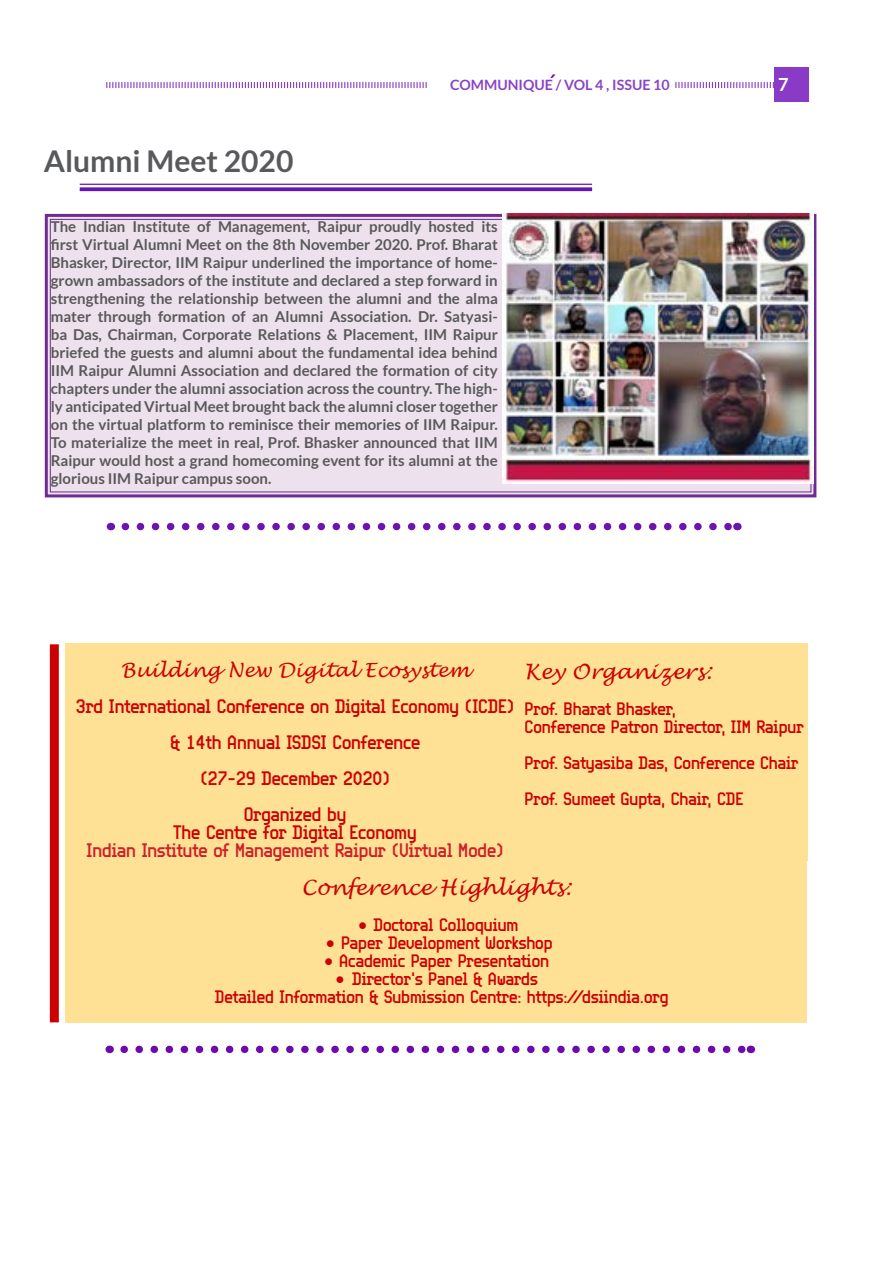
<style>
.page{position:relative;width:893px;height:1263px;background:#fff}
.page>*{position:absolute;margin:0;border:0;box-sizing:border-box;transform-origin:0 0}
.t1{font:700 30px "Lato";color:#58595c}
.t2{font:italic 21px "Lucida Handwriting";color:#cc0103}
.t3{font:19.5px/36px "Video Cond";color:#cc0103;text-align:center}
.t4{font:19.5px "Video Cond";color:#cf2028}
.t5{font:italic 19.5px "Lucida Handwriting";color:#cc0103}
.t6{font:700 18.15px "Lato";color:#fff}
.t7{font:18px/18px "Video Cond";color:#cc0103}
.t8{font:700 15px/18px "Lato";color:#595959;text-align:justify}
.t9{font:700 14.25px "Lato";color:#6c13b8}
.s1{font-family:"Lato"}
</style>
<div class="page">
<svg style="left:675px;top:82px;width:99px;height:6px"></svg>
<svg style="left:106px;top:82px;width:321px;height:6px"></svg>
<div style="left:774px;top:68px;width:34px;height:34px;background:#893ac6"></div>
<svg style="left:44px;top:213px;width:773px;height:285px;background:#e7d7e9"></svg>
<img style="left:503px;top:214px;width:310px;height:270px">
<hr style="left:80px;top:184px;width:512px;height:1px;background:#6813b8">
<svg style="left:80px;top:187px;width:512px;height:4px;background:#7629be"></svg>
<svg style="left:125px;top:523px;width:604px;height:7px"></svg>
<div style="left:65px;top:860px;width:742px;height:162px;background:#ffe196"></div>
<div style="left:525px;top:643px;width:283px;height:217px;background:#ffe196"></div>
<div style="left:66px;top:643px;width:459px;height:217px;background:#ffe196"></div>
<div style="left:50px;top:644px;width:9px;height:378px;background:#cc0103"></div>
<svg style="left:124px;top:1046px;width:619px;height:7px"></svg>
<h1 class="t1" style="left:44px;top:144px;width:251px">Alumni Meet 2020</h1>
<p class="t9" style="left:450px;top:76px;width:221px">COMMUNIQUE / VOL 4 , ISSUE 10</p>
<p class="t6" style="left:778px;top:74px;width:12px">7</p>
<p class="t8" style="left:51px;top:217px;width:449px">The Indian Institute of Management, Raipur proudly hosted its first Virtual Alumni Meet on the 8th November 2020. Prof. Bharat Bhasker, Director, IIM Raipur underlined the importance of home&shy;grown ambassadors of the institute and declared a step forward in strengthening the relationship between the alumni and the alma mater through formation of an Alumni Association. Dr. Satyasi&shy;ba Das, Chairman, Corporate Relations &amp; Placement, IIM Raipur briefed the guests and alumni about the fundamental idea behind IIM Raipur Alumni Association and declared the formation of city chapters under the alumni association across the country. The high&shy;ly anticipated Virtual Meet brought back the alumni closer together on the virtual platform to reminisce their memories of IIM Raipur.<br>To materialize the meet in real, Prof. Bhasker announced that IIM Raipur would host a grand homecoming event for its alumni at the glorious IIM Raipur campus soon.</p>
<h3 class="t5" style="left:121px;top:659px;width:350px">Building New Digital Ecosystem</h3>
<h3 class="t3" style="left:76px;top:688px;width:440px">3rd International Conference on Digital Economy (ICDE) &amp; 14th Annual ISDSI Conference<br>(27-29 December 2020)<br>Organized by</h3>
<h3 class="t3" style="left:174px;top:814px;width:245px">The Centre for Digital Economy</h3>
<h3 class="t4" style="left:87px;top:838px;width:418px">Indian Institute of Management Raipur (Virtual Mode)</h3>
<h2 class="t2" style="left:525px;top:658px;width:188px">Key Organizers:</h2>
<p class="t7" style="left:525px;top:699px;width:280px">Prof. Bharat Bhasker,<br>Conference Patron Director, IIM Raipur</p>
<p class="t7" style="left:525px;top:744px;width:275px;line-height:36px">Prof. Satyasiba Das, Conference Chair<br>Prof. Sumeet Gupta, Chair, CDE</p>
<h2 class="t2" style="left:301px;top:875px;width:271px">Conference Highlights:</h2>
<p class="t7" style="left:358px;top:916px;width:162px"><span class="s1">•</span> Doctoral Colloquium</p>
<p class="t7" style="left:325px;top:934px;width:229px"><span class="s1">•</span> Paper Development Workshop</p>
<p class="t7" style="left:323px;top:952px;width:227px"><span class="s1">•</span> Academic Paper Presentation</p>
<p class="t7" style="left:215px;top:970px;width:455px;text-align:center"><span class="s1">•</span> Director’s Panel &amp; Awards<br>Detailed Information &amp; Submission Centre: https://dsiindia.org</p>
</div>
